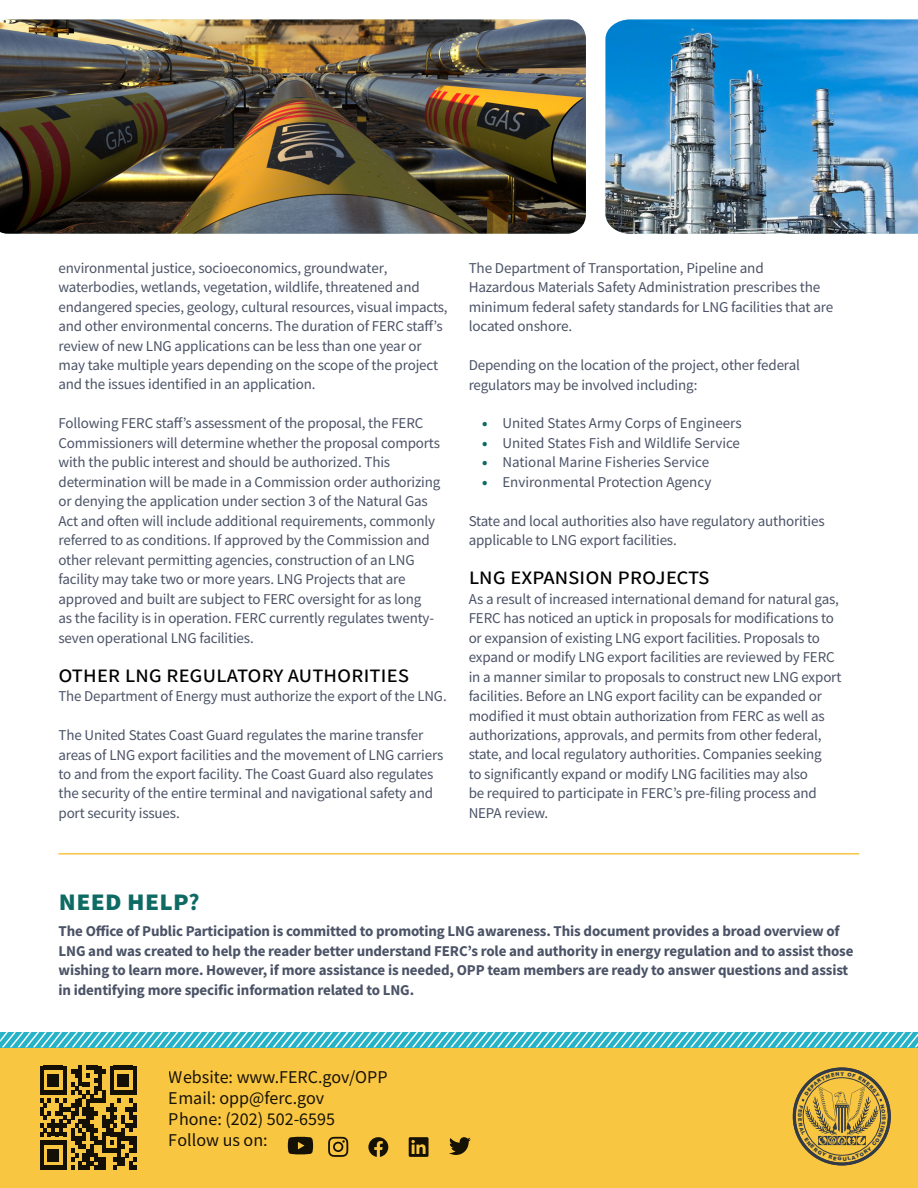
<style>
.page{position:relative;width:918px;height:1188px;background:#fff}
.page>*{position:absolute;margin:0;border:0;box-sizing:border-box;transform-origin:0 0}
.t1{font:700 29.25px "Source Sans Pro";color:#0e6b63}
.t2{font:24px "Source Sans Pro";color:#000}
.t3{font:18px/21px "Source Sans Pro";color:#000}
.t4{font:15px/19.5px "Source Sans Pro";letter-spacing:-.01em;color:#4b5366}
.t5{font:700 15px/19.5px "Source Sans Pro";letter-spacing:-.01em;color:#4b5366}
.s1{font-weight:900;color:#0e6b63}
.s2{font-size:24px}
</style>
<div class="page">
<div style="left:0;top:1047px;width:918px;height:141px;background:#f9c642"></div>
<svg style="left:0;top:1047px;width:918px;height:1px"></svg>
<svg style="left:0;top:1032px;width:918px;height:15px;background:#59c5d4"></svg>
<svg style="left:40px;top:1066px;width:97px;height:104px"></svg>
<svg style="left:328px;top:1137px;width:20px;height:20px"></svg>
<svg style="left:288px;top:1137px;width:25px;height:17px"></svg>
<svg style="left:449px;top:1137px;width:22px;height:18px"></svg>
<svg style="left:409px;top:1137px;width:20px;height:20px"></svg>
<svg style="left:368px;top:1137px;width:20px;height:20px"></svg>
<img style="left:0;top:19px;width:586px;height:215px">
<img style="left:605px;top:19px;width:313px;height:215px">
<hr style="left:58px;top:853px;width:801px;height:2px;background:#f9c642">
<svg style="left:793px;top:1067px;width:98px;height:98px"></svg>
<p class="t4" style="left:58px;top:258px;width:391px">environmental justice, socioeconomics, groundwater, waterbodies, wetlands, vegetation, wildlife, threatened and endangered species, geology, cultural resources, visual impacts, and other environmental concerns. The duration of FERC staff’s review of new LNG applications can be less than one year or may take multiple years depending on the scope of the project and the issues identified in an application.</p>
<p class="t4" style="left:58px;top:414px;width:383px">Following FERC staff’s assessment of the proposal, the FERC Commissioners will determine whether the proposal comports with the public interest and should be authorized. This determination will be made in a Commission order authorizing or denying the application under section 3 of the Natural Gas Act and often will include additional requirements, commonly referred to as conditions. If approved by the Commission and other relevant permitting agencies, construction of an LNG facility may take two or more years. LNG Projects that are approved and built are subject to FERC oversight for as long<br>as the facility is in operation. FERC currently regulates twenty&shy;seven operational LNG facilities.</p>
<h2 class="t2" style="left:58px;top:658px;width:352px">other lng regulatory authorities</h2>
<p class="t4" style="left:58px;top:686px;width:390px">The Department of Energy must authorize the export of the LNG.</p>
<p class="t4" style="left:58px;top:725px;width:386px">The United States Coast Guard regulates the marine transfer areas of LNG export facilities and the movement of LNG carriers to and from the export facility. The Coast Guard also regulates the security of the entire terminal and navigational safety and port security issues.</p>
<p class="t4" style="left:469px;top:258px;width:366px">The Department of Transportation, Pipeline and Hazardous Materials Safety Administration prescribes the minimum federal safety standards for LNG facilities that are located onshore.</p>
<p class="t4" style="left:469px;top:355px;width:333px">Depending on the location of the project, other federal regulators may be involved including:</p>
<p class="t4" style="left:482px;top:414px;width:261px"><span class="s1">•</span> United States Army Corps of Engineers</p>
<p class="t4" style="left:482px;top:433px;width:259px"><span class="s1">•</span> United States Fish and Wildlife Service</p>
<p class="t4" style="left:482px;top:453px;width:229px"><span class="s1">•</span> National Marine Fisheries Service</p>
<p class="t4" style="left:482px;top:472px;width:231px"><span class="s1">•</span> Environmental Protection Agency</p>
<p class="t4" style="left:469px;top:511px;width:357px">State and local authorities also have regulatory authorities applicable to LNG export facilities.</p>
<h2 class="t2" style="left:469px;top:561px;width:242px">lng expansion projects</h2>
<p class="t4" style="left:469px;top:589px;width:374px">As a result of increased international demand for natural gas, FERC has noticed an uptick in proposals for modifications to or expansion of existing LNG export facilities. Proposals to expand or modify LNG export facilities are reviewed by FERC in a manner similar to proposals to construct new LNG export facilities. Before an LNG export facility can be expanded or modified it must obtain authorization from FERC as well as authorizations, approvals, and permits from other federal, state, and local regulatory authorities. Companies seeking<br>to significantly expand or modify LNG facilities may also<br>be required to participate in FERC’s pre-filing process and NEPA review.</p>
<h1 class="t1" style="left:59px;top:881px;width:143px">need help<span class="s2">?</span></h1>
<p class="t5" style="left:59px;top:921px;width:797px">The Office of Public Participation is committed to promoting LNG awareness. This document provides a broad overview of LNG and was created to help the reader better understand FERC’s role and authority in energy regulation and to assist those wishing to learn more. However, if more assistance is needed, OPP team members are ready to answer questions and assist in identifying more specific information related to LNG.</p>
<p class="t3" style="left:169px;top:1066px;width:220px">Website: www.FERC.gov/OPP<br>Email: opp@ferc.gov<br>Phone: (202) 502-6595<br>Follow us on:</p>
</div>
